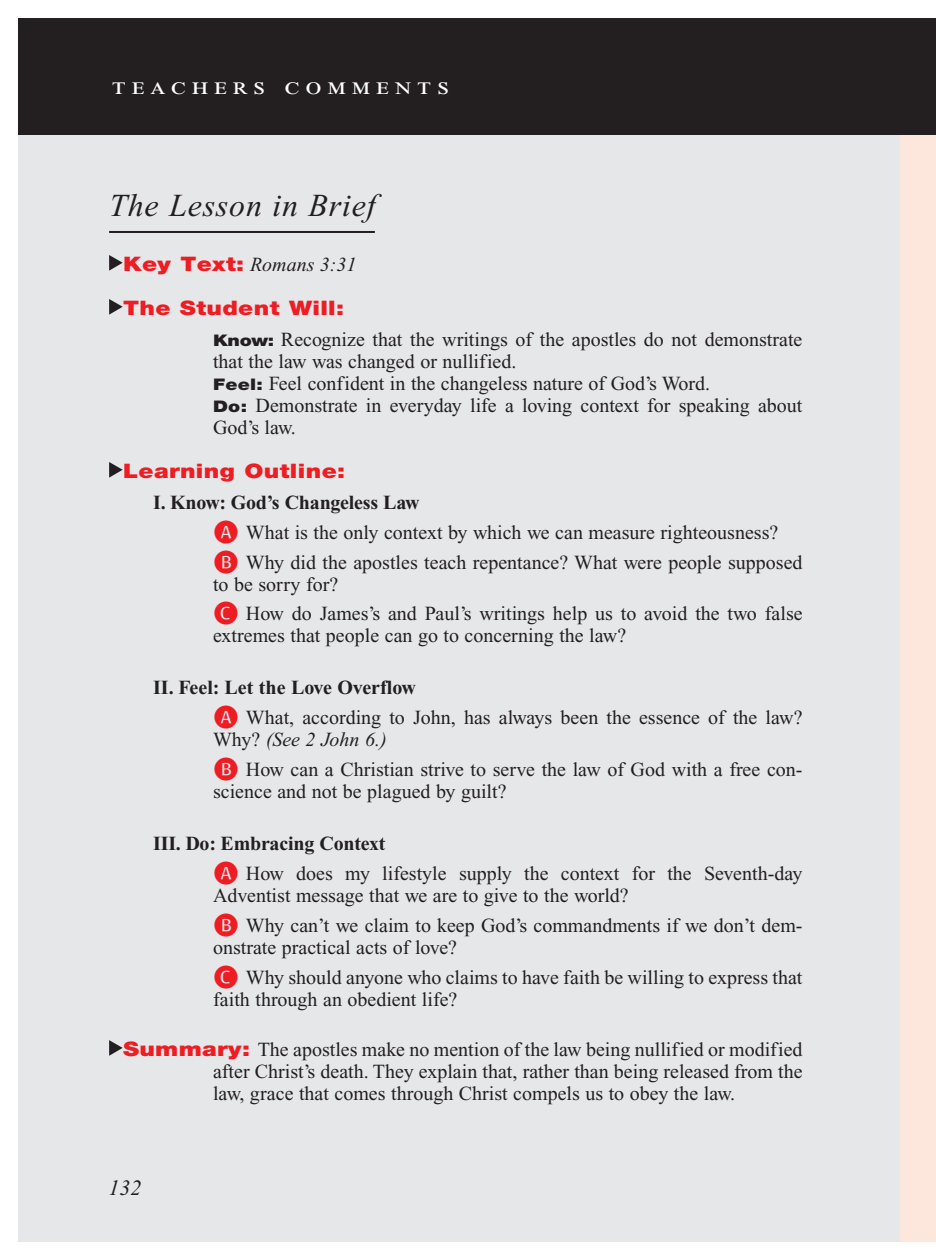
<style>
.page{position:relative;width:936px;height:1260px;background:#fff}
.page>*{position:absolute;margin:0;border:0;box-sizing:border-box;transform-origin:0 0}
.Main_Head_Teachers_C{font:italic 32px "Times New Roman PS Std";letter-spacing:.025em;color:#231f20}
.t1{font:24px "Times New Roman PS Std";letter-spacing:.2em;color:#fff;scale:1.2 1}
.PageNumbers{font:italic 22px "Times New Roman PS Std";color:#231f20}
.Bulleted_Points1{font:20px/22px "Times New Roman PS Std";color:#231f20}
.Objectives_Body_Text{font:20px/22px "Times New Roman PS Std";color:#231f20}
.I_Have_to_Teach_Tomo{font:20px/22px "Times New Roman PS Std";color:#231f20;text-align:justify}
.Roman_Numeral_Sub_He{font:700 20px "Times New Roman PS Std";letter-spacing:-.01em;color:#231f20}
.T_Aim_bodyXindent{font:italic 20px "Times New Roman PS Std";color:#231f20}
.Roman_Numeral_Sub_He-2{font:900 20px "Helvetica Neue LT Std";letter-spacing:.015em;color:#ee1d23;scale:1.2 1}
.T_Aim_bodyXindent-2{font:900 20px "Helvetica Neue LT Std";letter-spacing:.015em;color:#ee1d23;scale:1.2 1}
.s1{font-family:"Helvetica Neue LT Std";font-weight:900;font-style:normal;color:#ee1d23}
.s2{font-family:"Helvetica Neue LT Std";font-weight:900;font-size:16px}
.s3{font-style:italic}
.s4{font-family:"Helvetica Neue LT Std";font-weight:900;color:#ee1d23}
</style>
<div class="page">
<div style="left:900px;top:18px;width:36px;height:122px;background:#231f20"></div>
<div style="left:18px;top:18px;width:882px;height:122px;background:#231f20"></div>
<div style="left:900px;top:136px;width:36px;height:1106px;background:#fde7dc"></div>
<div style="left:18px;top:136px;width:882px;height:1106px;background:#e6e7e9"></div>
<hr style="left:109px;top:231px;width:266px;height:2px;background:#231f20">
<svg style="left:109px;top:255px;width:14px;height:16px"></svg>
<svg style="left:109px;top:299px;width:14px;height:16px"></svg>
<svg style="left:109px;top:462px;width:14px;height:16px"></svg>
<svg style="left:109px;top:1040px;width:14px;height:16px"></svg>
<p class="t1" style="left:112px;top:73px;width:283px">teachers comments</p>
<p class="Main_Head_Teachers_C" style="left:109px;top:188px;width:268px">The Lesson in Brief</p>
<p class="T_Aim_bodyXindent" style="left:123px;top:253px;width:235px"><span class="s1">Key Text:</span> Romans 3:31</p>
<p class="T_Aim_bodyXindent-2" style="left:123px;top:296px;width:186px">The Student Will:</p>
<p class="Objectives_Body_Text" style="left:213px;top:328px;width:591px"><span class="s2">Know:</span> Recognize that the writings of the apostles do not demonstrate that the law was changed or nullified.</p>
<p class="Objectives_Body_Text" style="left:213px;top:372px;width:499px"><span class="s2">Feel:</span> Feel confident in the changeless nature of God’s Word.</p>
<p class="Objectives_Body_Text" style="left:213px;top:394px;width:591px"><span class="s2">Do:</span> Demonstrate in everyday life a loving context for speaking about<br>God’s law.</p>
<p class="Roman_Numeral_Sub_He-2" style="left:123px;top:459px;width:187px">Learning Outline:</p>
<p class="Roman_Numeral_Sub_He" style="left:153px;top:491px;width:268px">I. Know: God’s Changeless Law</p>
<p class="Bulleted_Points1" style="left:246px;top:521px;width:534px">What is the only context by which we can measure righteousness?</p>
<p class="Bulleted_Points1" style="left:213px;top:551px;width:591px;text-indent:33px">Why did the apostles teach repentance? What were people supposed to be sorry for?</p>
<p class="Bulleted_Points1" style="left:213px;top:603px;width:591px;text-indent:33px">How do James’s and Paul’s writings help us to avoid the two false extremes that people can go to concerning the law?</p>
<p class="Roman_Numeral_Sub_He" style="left:153px;top:677px;width:264px">II. Feel: Let the Love Overflow</p>
<p class="Bulleted_Points1" style="left:213px;top:707px;width:591px;text-indent:33px">What, according to John, has always been the essence of the law?<br>Why? <span class="s3">(See 2 John 6.)</span></p>
<p class="Bulleted_Points1" style="left:213px;top:759px;width:591px;text-indent:33px">How can a Christian strive to serve the law of God with a free con&shy;science and not be plagued by guilt?</p>
<p class="Roman_Numeral_Sub_He" style="left:153px;top:832px;width:234px">III. Do: Embracing Context</p>
<p class="Bulleted_Points1" style="left:213px;top:862px;width:591px;text-indent:33px">How does my lifestyle supply the context for the Seventh-day<br>Adventist message that we are to give to the world?</p>
<p class="Bulleted_Points1" style="left:213px;top:914px;width:591px;text-indent:33px">Why can’t we claim to keep God’s commandments if we don’t dem&shy;onstrate practical acts of love?</p>
<p class="Bulleted_Points1" style="left:213px;top:966px;width:591px;text-indent:33px">Why should anyone who claims to have faith be willing to express that faith through an obedient life?</p>
<p class="I_Have_to_Teach_Tomo" style="left:213px;top:1038px;width:591px;text-indent:-90px"><span class="s4">Summary:</span> The apostles make no mention of the law being nullified or modified after Christ’s death. They explain that, rather than being released from the law, grace that comes through Christ compels us to obey the law.</p>
<p class="PageNumbers" style="left:109px;top:1176px;width:34px">132</p>
</div>
